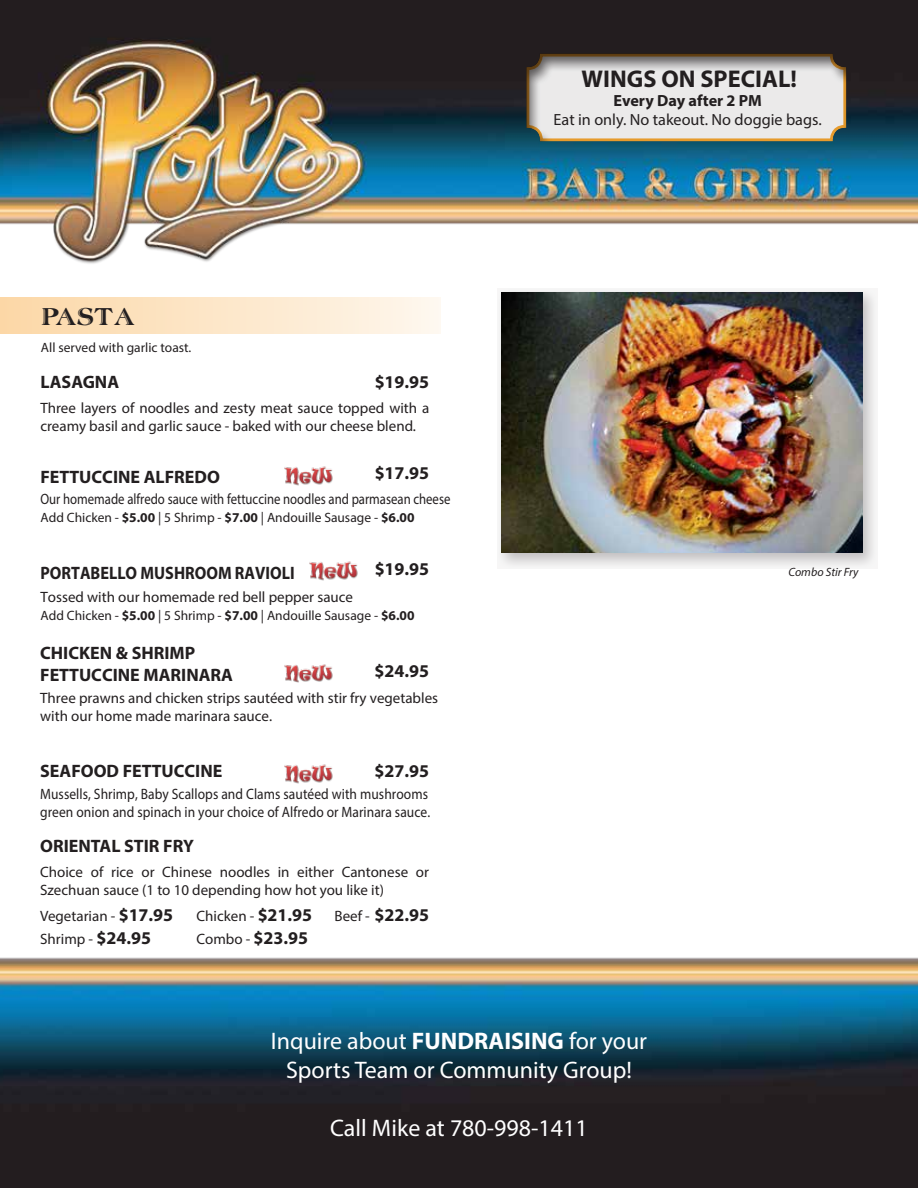
<style>
.page{position:relative;width:918px;height:1188px;background:#fff}
.page>*{position:absolute;margin:0;border:0;box-sizing:border-box;transform-origin:0 0}
.t1{font:700 24.3px "Myriad Pro";color:#231f20}
.t2{font:24px/28.8px "Myriad Pro";color:#fff;text-align:center}
.t3{font:24px "Atlantic Inline";letter-spacing:-.025em;color:#231f20}
.t4{font:700 18px/21.6px "Myriad Pro";color:#231f20}
.t5{font:700 18px "Myriad Pro";color:#231f20;scale:.9 1}
.t6{font:16.2px "Myriad Pro";color:#231f20}
.t7{font:700 16.2px "Myriad Pro";color:#231f20}
.t8{font:15px/18px "Myriad Pro";color:#231f20}
.t9{font:15px/18px "Myriad Pro";color:#231f20;scale:.9 1}
.t10{font:15px "Myriad Pro";color:#231f20;scale:.85 1}
.t11{font:13.5px "Myriad Pro";color:#231f20}
.t12{font:italic 12px "Myriad Pro";color:#231f20}
.s1{font-weight:700}
.s2{font-weight:700;font-size:18px}
</style>
<div class="page">
<img style="left:0;top:0;width:918px;height:264px">
<svg style="left:524px;top:52px;width:324px;height:92px;fill:#ebeaea"></svg>
<img style="left:0;top:957px;width:918px;height:231px">
<div style="left:0;top:297px;width:441px;height:37px;background:linear-gradient(to right,#fcd7a6,#fef7ee)"></div>
<img style="left:284px;top:466px;width:49px;height:20px">
<img style="left:309px;top:561px;width:49px;height:20px">
<svg style="left:499px;top:290px;width:377px;height:277px"></svg>
<img style="left:502px;top:293px;width:360px;height:260px">
<img style="left:284px;top:664px;width:49px;height:19px">
<img style="left:284px;top:764px;width:49px;height:20px">
<h2 class="t3" style="left:41px;top:301px;width:95px">PASTA</h2>
<p class="t11" style="left:41px;top:339px;width:152px">All served with garlic toast.</p>
<p class="t4" style="left:40px;top:371px;width:80px">LASAGNA</p>
<p class="t4" style="left:375px;top:371px;width:56px">$19.95</p>
<p class="t8" style="left:40px;top:398px;width:390px">Three layers of noodles and zesty meat sauce topped with a creamy basil and garlic sauce - baked with our cheese blend.</p>
<p class="t4" style="left:41px;top:466px;width:181px">FETTUCCINE ALFREDO</p>
<p class="t4" style="left:375px;top:462px;width:56px">$17.95</p>
<p class="t10" style="left:40px;top:490px;width:484px">Our homemade alfredo sauce with fettuccine noodles and parmasean cheese</p>
<p class="t11" style="left:40px;top:509px;width:376px">Add Chicken - <span class="s1">$5.00</span> | 5 Shrimp - <span class="s1">$7.00</span> | Andouille Sausage - <span class="s1">$6.00</span></p>
<p class="t5" style="left:40px;top:561px;width:284px">PORTABELLO MUSHROOM RAVIOLI</p>
<p class="t4" style="left:375px;top:558px;width:56px">$19.95</p>
<p class="t8" style="left:40px;top:588px;width:314px">Tossed with our homemade red bell pepper sauce</p>
<p class="t11" style="left:40px;top:607px;width:376px">Add Chicken - <span class="s1">$5.00</span> | 5 Shrimp - <span class="s1">$7.00</span> | Andouille Sausage - <span class="s1">$6.00</span></p>
<p class="t4" style="left:40px;top:642px;width:194px">CHICKEN &amp; SHRIMP<br>FETTUCCINE MARINARA</p>
<p class="t4" style="left:374px;top:659px;width:56px">$24.95</p>
<p class="t8" style="left:40px;top:689px;width:399px">Three prawns and chicken strips sautéed with stir fry vegetables with our home made marinara sauce.</p>
<p class="t4" style="left:40px;top:760px;width:184px">SEAFOOD FETTUCCINE</p>
<p class="t4" style="left:374px;top:760px;width:56px">$27.95</p>
<p class="t9" style="left:40px;top:785px;width:435px">Mussells, Shrimp, Baby Scallops and Clams sautéed with mushrooms green onion and spinach in your choice of Alfredo or Marinara sauce.</p>
<p class="t4" style="left:40px;top:835px;width:155px">ORIENTAL STIR FRY</p>
<p class="t8" style="left:40px;top:863px;width:390px">Choice of rice or Chinese noodles in either Cantonese or<br>Szechuan sauce (1 to 10 depending how hot you like it)</p>
<p class="t8" style="left:40px;top:907px;width:135px">Vegetarian - <span class="s2">$17.95</span></p>
<p class="t8" style="left:197px;top:907px;width:234px">Chicken - <span class="s2">$21.95</span> Beef - <span class="s2">$22.95</span></p>
<p class="t8" style="left:40px;top:930px;width:112px">Shrimp - <span class="s2">$24.95</span></p>
<p class="t8" style="left:197px;top:930px;width:113px">Combo - <span class="s2">$23.95</span></p>
<h1 class="t1" style="left:582px;top:62px;width:217px">WINGS ON SPECIAL!</h1>
<p class="t7" style="left:614px;top:90px;width:150px">Every Day after 2 PM</p>
<p class="t6" style="left:554px;top:110px;width:270px">Eat in only. No takeout. No doggie bags.</p>
<p class="t12" style="left:788px;top:565px;width:72px">Combo Stir Fry</p>
<h2 class="t2" style="left:271px;top:1027px;width:378px">Inquire about <span class="s1">FUNDRAISING</span> for your<br>Sports Team or Community Group!</h2>
<h2 class="t2" style="left:330px;top:1113px;width:259px">Call Mike at 780-998-1411</h2>
</div>
